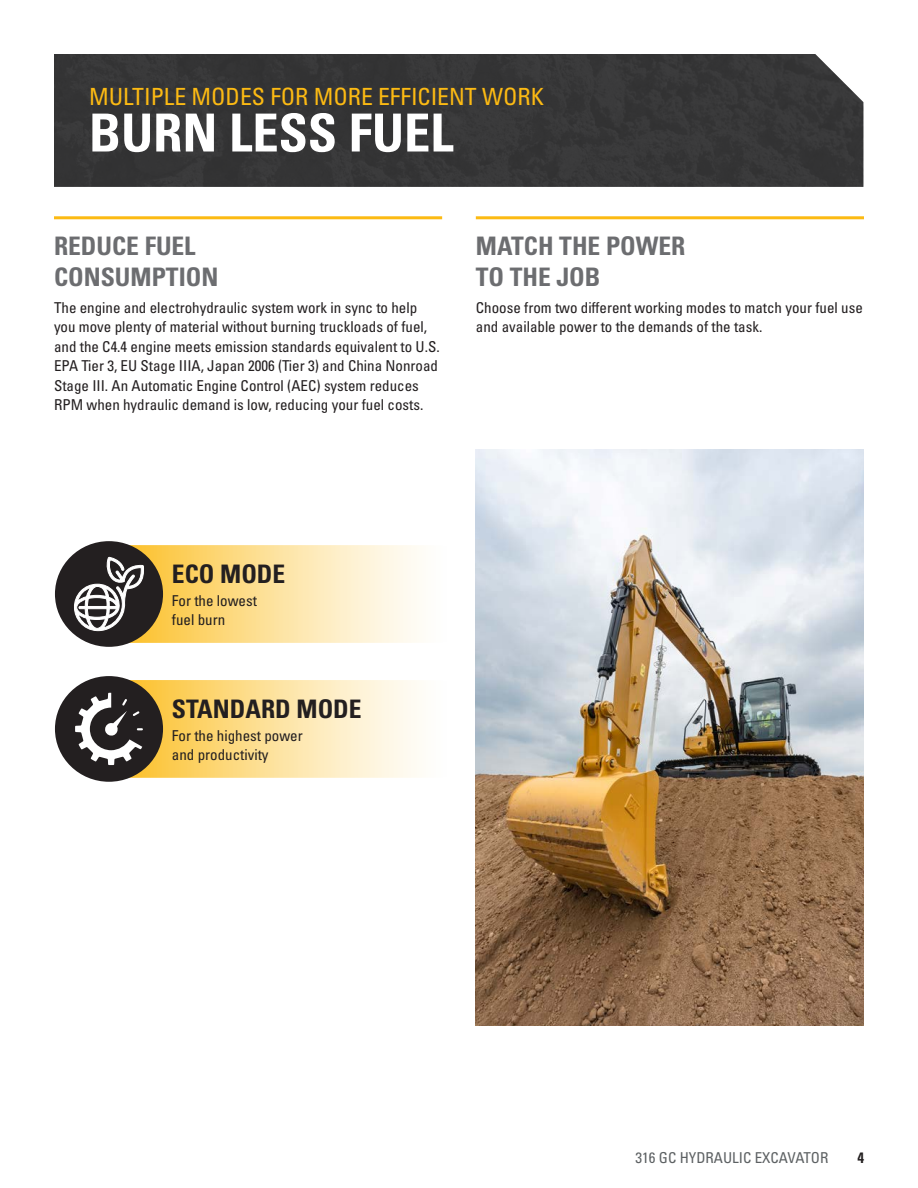
<style>
.page{position:relative;width:918px;height:1188px;background:#fff}
.page>*{position:absolute;margin:0;border:0;box-sizing:border-box;transform-origin:0 0}
.Headline_large_white{font:52.5px "Univers LTCYR 67 Bold Cond";color:#fff}
.Benefit_subhead_gray{font:25.5px/30.6px "Univers LTCYR 67 Bold Cond";color:#6c6d70}
.Benefit_subhead_gray-2{font:25.5px "Univers LTCYR 67 Bold Cond";color:#231f20}
.Subhead_small_yellow{font:condensed 23.7px "Univers LTCYR 57";color:#fcba13}
.Body_copy{font:condensed 15px/19.5px "Univers LTCYR 57";color:#231f20}
.t1{font:condensed 15px "Univers LTCYR 57";color:#5d6163}
.t2{font:15px "Univers LTCYR 67 Bold Cond";color:#231f20}
</style>
<div class="page">
<img style="left:476px;top:449px;width:387px;height:577px">
<div style="left:54px;top:54px;width:809px;height:133px;background:#353536"></div>
<hr style="left:54px;top:216px;width:388px;height:3px;background:#fcba13">
<hr style="left:476px;top:216px;width:388px;height:3px;background:#fcba13">
<svg style="left:131px;top:545px;width:288px;height:98px;background:#fde3a3"></svg>
<div style="left:55px;top:541px;width:108px;height:106px;background:#231f20;border-radius:50%"></div>
<svg style="left:74px;top:541px;width:70px;height:90px"></svg>
<svg style="left:131px;top:680px;width:288px;height:97px;background:#fde3a3"></svg>
<div style="left:55px;top:676px;width:108px;height:106px;background:#231f20;border-radius:50%"></div>
<svg style="left:75px;top:693px;width:68px;height:72px"></svg>
<p class="Subhead_small_yellow" style="left:89px;top:82px;width:456px">MULTIPLE MODES FOR MORE EFFICIENT WORK</p>
<p class="Headline_large_white" style="left:89px;top:101px;width:366px">BURN LESS FUEL</p>
<p class="Benefit_subhead_gray" style="left:54px;top:230px;width:166px">REDUCE FUEL<br>CONSUMPTION</p>
<p class="Body_copy" style="left:54px;top:298px;width:387px">The engine and electrohydraulic system work in sync to help you move plenty of material without burning truckloads of fuel, and the C4.4 engine meets emission standards equivalent to U.S.<br>EPA Tier 3, EU Stage IIIA, Japan 2006 (Tier 3) and China Nonroad Stage III. An Automatic Engine Control (AEC) system reduces RPM when hydraulic demand is low, reducing your fuel costs.</p>
<p class="Benefit_subhead_gray" style="left:476px;top:230px;width:211px">MATCH THE POWER</p>
<p class="Benefit_subhead_gray" style="left:476px;top:261px;width:126px">TO THE JOB</p>
<p class="Body_copy" style="left:476px;top:298px;width:389px">Choose from two different working modes to match your fuel use and available power to the demands of the task.</p>
<p class="Benefit_subhead_gray-2" style="left:172px;top:558px;width:115px">ECO MODE</p>
<p class="Body_copy" style="left:172px;top:590px;width:86px">For the lowest</p>
<p class="Body_copy" style="left:172px;top:610px;width:55px">fuel burn</p>
<p class="Benefit_subhead_gray-2" style="left:172px;top:693px;width:191px">STANDARD MODE</p>
<p class="Body_copy" style="left:172px;top:725px;width:132px">For the highest power</p>
<p class="Body_copy" style="left:172px;top:745px;width:98px">and productivity</p>
<p class="t1" style="left:636px;top:1148px;width:194px">316 GC HYDRAULIC EXCAVATOR</p>
<p class="t2" style="left:857px;top:1148px;width:8px">4</p>
</div>
